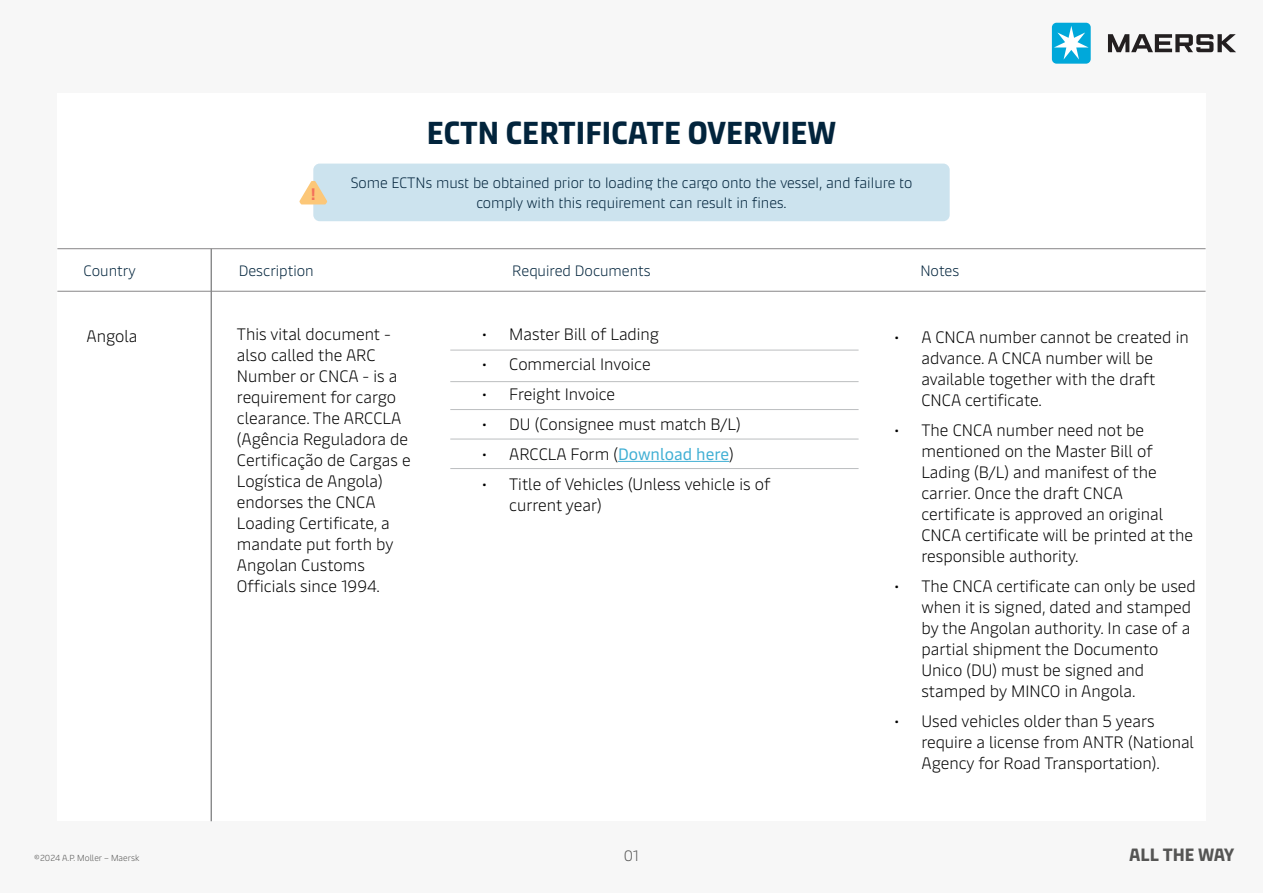
<style>
.page{position:relative;width:1263px;height:893px;background:#f7f7f7}
.page>*{position:absolute;margin:0;border:0;box-sizing:border-box;transform-origin:0 0}
.t1{font:700 31.5px "Maersk Headline";color:#02243c}
.t2{font:700 17.85px "Maersk Headline";color:#555554}
.t3{font:700 16.65px "Maersk Text";color:#f36f5b}
.t4{font:300 16.5px/21px "Maersk Text";color:#000}
.t5{font:300 15px/19.5px "Maersk Headline";color:#02243c;text-align:center}
.t6{font:300 15px "Maersk Text";color:#02243c}
.t7{font:300 15px "Maersk Text";color:#555554}
.t8{font:300 8.7px "Maersk Text";color:#555554}
.s1{font-weight:400;color:#40afd4}
</style>
<div class="page">
<div style="left:57px;top:94px;width:1148px;height:727px;background:#fff"></div>
<div style="left:313px;top:164px;width:637px;height:57px;background:#cce3ee;border-radius:6px"></div>
<hr style="left:211px;top:249px;width:1px;height:572px;background:#58595b">
<svg style="left:1108px;top:34px;width:128px;height:18px"></svg>
<div style="left:1052px;top:23px;width:39px;height:41px;background:#00a8da;border-radius:5px"></div>
<svg style="left:1054px;top:26px;width:34px;height:33px"></svg>
<svg style="left:299px;top:181px;width:28px;height:23px"></svg>
<hr style="left:57px;top:248px;width:1148px;height:1px;background:#878687">
<hr style="left:57px;top:291px;width:1148px;height:1px;background:#878687">
<hr style="left:618px;top:461px;width:111px;height:1px;background:#40afd4">
<hr style="left:450px;top:350px;width:408px;height:1px;background:#bcbec0">
<hr style="left:450px;top:381px;width:408px;height:1px;background:#bcbec0">
<hr style="left:450px;top:409px;width:408px;height:1px;background:#bcbec0">
<hr style="left:450px;top:439px;width:408px;height:1px;background:#bcbec0">
<hr style="left:450px;top:468px;width:408px;height:1px;background:#bcbec0">
<p class="t3" style="left:311px;top:180px;width:6px">!</p>
<h1 class="t1" style="left:427px;top:108px;width:411px">ECTN CERTIFICATE OVERVIEW</h1>
<p class="t5" style="left:351px;top:172px;width:563px">Some ECTNs must be obtained prior to loading the cargo onto the vessel, and failure to comply with this requirement can result in fines.</p>
<p class="t6" style="left:83px;top:258px;width:54px">Country</p>
<p class="t6" style="left:239px;top:258px;width:76px">Description</p>
<p class="t6" style="left:512px;top:258px;width:140px">Required Documents</p>
<p class="t6" style="left:920px;top:258px;width:40px">Notes</p>
<p class="t4" style="left:87px;top:323px;width:52px">Angola</p>
<p class="t4" style="left:237px;top:321px;width:175px">This vital document - also called the ARC<br>Number or CNCA - is a requirement for cargo clearance. The ARCCLA (Agência Reguladora de<br>Certificação de Cargas e<br>Logística de Angola) endorses the CNCA<br>Loading Certificate, a mandate put forth by<br>Angolan Customs<br>Officials since 1994.</p>
<p class="t4" style="left:482px;top:321px;width:178px">• Master Bill of Lading</p>
<p class="t4" style="left:482px;top:351px;width:170px">• Commercial Invoice</p>
<p class="t4" style="left:482px;top:381px;width:135px">• Freight Invoice</p>
<p class="t4" style="left:482px;top:411px;width:260px">• DU (Consignee must match B/L)</p>
<p class="t4" style="left:482px;top:441px;width:253px">• ARCCLA Form (<span class="s1">Download here</span>)</p>
<p class="t4" style="left:509px;top:471px;width:263px;text-indent:-27px">• Title of Vehicles (Unless vehicle is of current year)</p>
<p class="t4" style="left:921px;top:325px;width:269px;text-indent:-27px">• A CNCA number cannot be created in advance. A CNCA number will be available together with the draft<br>CNCA certificate.</p>
<p class="t4" style="left:921px;top:418px;width:273px;text-indent:-27px">• The CNCA number need not be mentioned on the Master Bill of<br>Lading (B/L) and manifest of the carrier. Once the draft CNCA certificate is approved an original<br>CNCA certificate will be printed at the responsible authority.</p>
<p class="t4" style="left:921px;top:574px;width:276px;text-indent:-27px">• The CNCA certificate can only be used when it is signed, dated and stamped by the Angolan authority. In case of a partial shipment the Documento<br>Unico (DU) must be signed and stamped by MINCO in Angola.</p>
<p class="t4" style="left:921px;top:709px;width:274px;text-indent:-27px">• Used vehicles older than 5 years require a license from ANTR (National<br>Agency for Road Transportation).</p>
<p class="t8" style="left:34px;top:851px;width:107px">©2024 A.P. Moller – Maersk</p>
<p class="t7" style="left:624px;top:843px;width:16px">01</p>
<p class="t2" style="left:1129px;top:840px;width:106px">ALL THE WAY</p>
</div>
